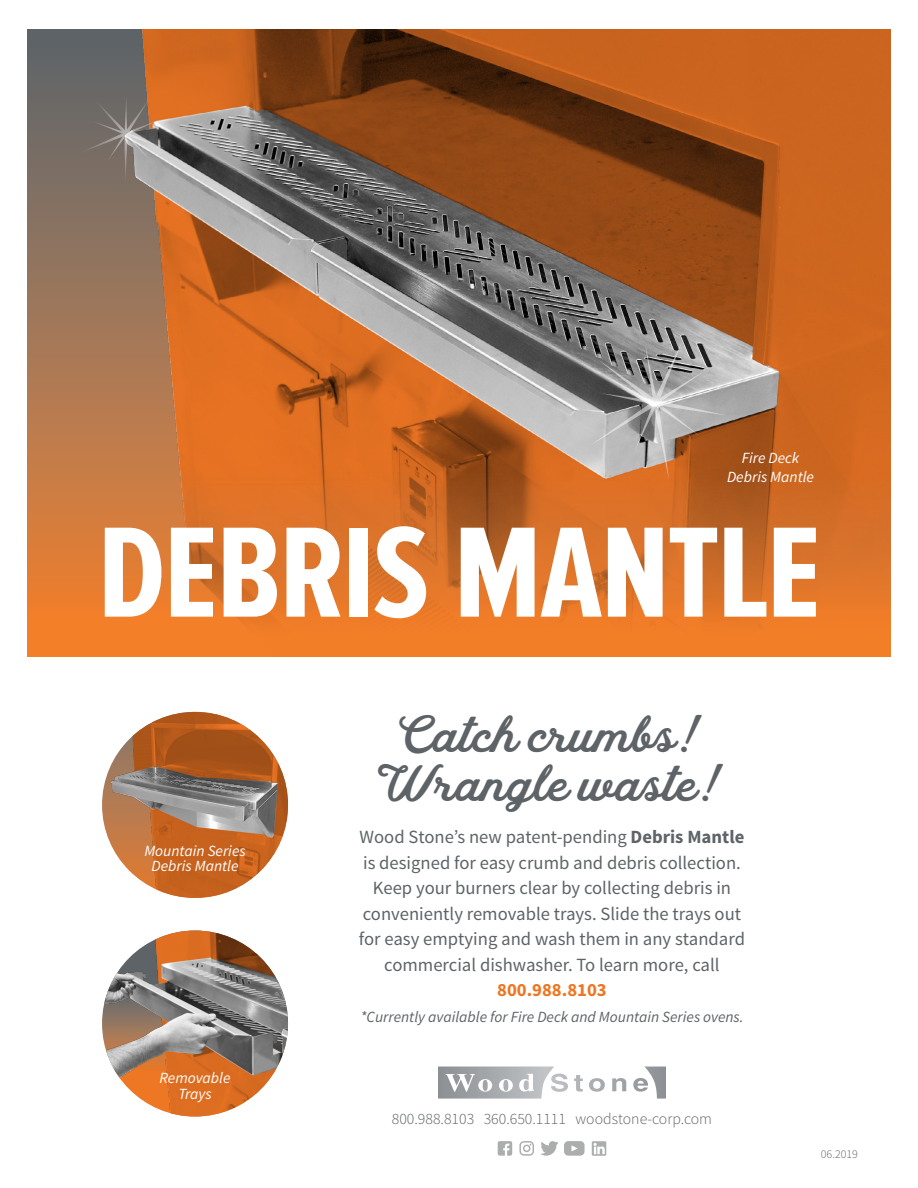
<style>
.page{position:relative;width:918px;height:1188px;background:#fff}
.page>*{position:absolute;margin:0;border:0;box-sizing:border-box;transform-origin:0 0}
.t1{font:700 133.35px "Proxima Nova Ex Cn";letter-spacing:-.015em;color:#fff;scale:1.08 1}
.t2{font:48.15px/49.3px "Hanley Script";color:#5e6367;text-align:center}
.t3{font:18.6px/25.5px "Source Sans Pro";color:#5e6367;text-align:center}
.t4{font:700 18.6px "Source Sans Pro";color:#ee7622}
.t5{font:300 15.75px "Source Sans Pro";color:#5e6367}
.t6{font:italic 15.6px/15.6px "Source Sans Pro";color:#fff;text-align:center}
.t7{font:italic 15.6px "Source Sans Pro";color:#5e6367}
.t8{font:300 12px "Source Sans Pro";color:#5e6367}
.s1{font-weight:700}
</style>
<div class="page">
<img style="left:27px;top:30px;width:864px;height:626px">
<svg style="left:78px;top:94px;width:92px;height:92px;background:#897c73"></svg>
<svg style="left:590px;top:341px;width:137px;height:139px;background:#a39388"></svg>
<img style="left:102px;top:712px;width:186px;height:186px;border-radius:93px">
<img style="left:102px;top:931px;width:186px;height:186px;border-radius:93px">
<svg style="left:519px;top:1141px;width:15px;height:15px"></svg>
<svg style="left:498px;top:1141px;width:14px;height:15px"></svg>
<svg style="left:564px;top:1141px;width:21px;height:15px"></svg>
<svg style="left:541px;top:1141px;width:17px;height:15px"></svg>
<svg style="left:592px;top:1141px;width:14px;height:15px"></svg>
<svg style="left:574px;top:1075px;width:9px;height:17px"></svg>
<svg style="left:438px;top:1067px;width:130px;height:32px"></svg>
<svg style="left:589px;top:1078px;width:16px;height:14px"></svg>
<svg style="left:612px;top:1078px;width:14px;height:13px"></svg>
<svg style="left:633px;top:1067px;width:33px;height:32px"></svg>
<p class="t6" style="left:727px;top:449px;width:89px;line-height:18.6px">Fire Deck<br>Debris Mantle</p>
<h1 class="t1" style="left:97px;top:499px;width:671px">DEBRIS MANTLE</h1>
<p class="t6" style="left:144px;top:843px;width:103px">Mountain Series<br>Debris Mantle</p>
<p class="t6" style="left:160px;top:1070px;width:73px">Removable<br>Trays</p>
<h2 class="t2" style="left:378px;top:715px;width:349px">Catch crumbs!<br>Wrangle waste!</h2>
<p class="t3" style="left:359px;top:825px;width:388px">Wood Stone’s new patent-pending <span class="s1">Debris Mantle </span>is designed for easy crumb and debris collection.<br>Keep your burners clear by collecting debris in conveniently removable trays. Slide the trays out for easy emptying and wash them in any standard commercial dishwasher. To learn more, call</p>
<p class="t4" style="left:497px;top:978px;width:111px">800.988.8103</p>
<p class="t7" style="left:360px;top:1007px;width:385px">*Currently available for Fire Deck and Mountain Series ovens.</p>
<p class="t5" style="left:392px;top:1109px;width:322px">800.988.8103 360.650.1111 woodstone-corp.com</p>
<p class="t8" style="left:821px;top:1146px;width:39px">06.2019</p>
</div>
